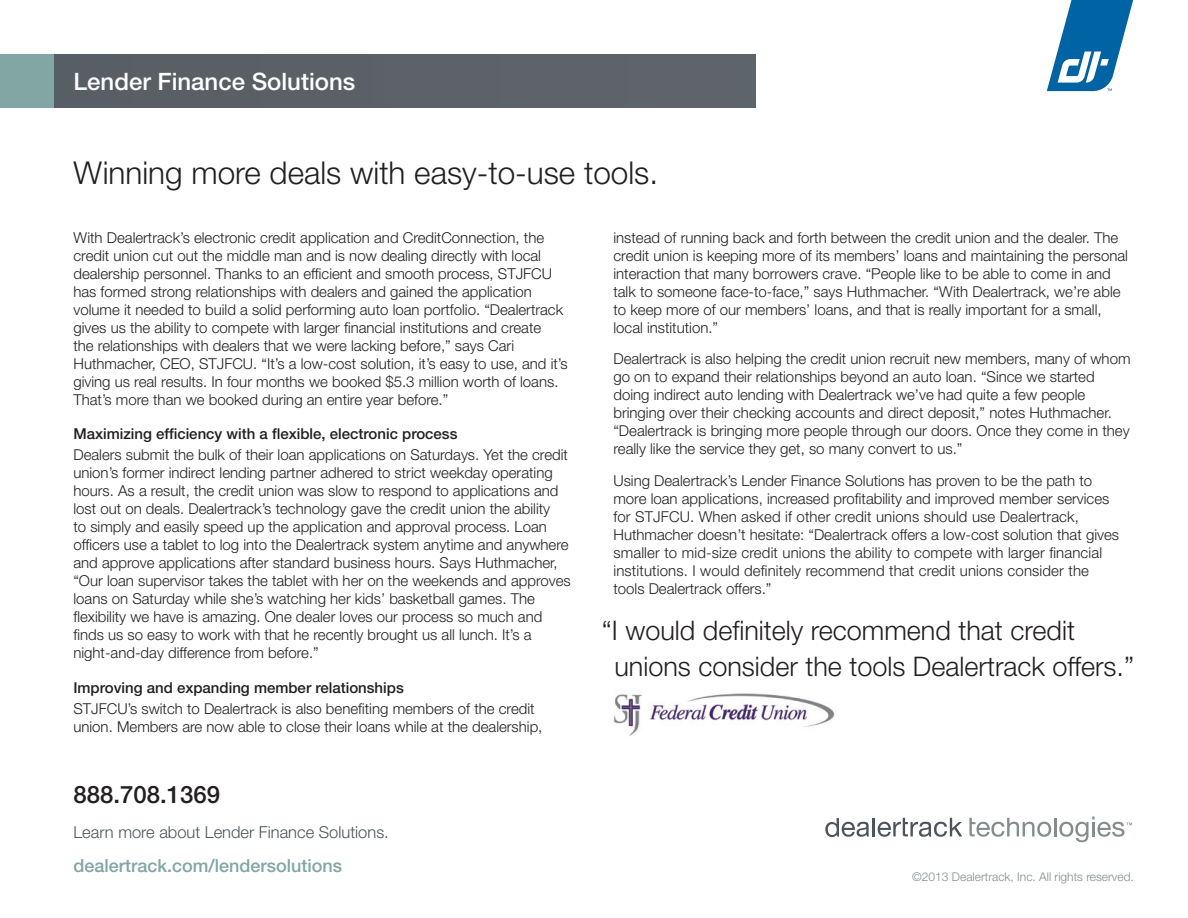
<style>
.page{position:relative;width:1188px;height:918px;background:#fff}
.page>*{position:absolute;margin:0;border:0;box-sizing:border-box;transform-origin:0 0}
.t1{font:300 31.5px "Helvetica Neue LT Std";color:#231f20}
.t2{font:300 27px/36px "Helvetica Neue LT Std";color:#231f20}
.t3{font:500 24px "Helvetica Neue LT Std";color:#fff}
.t4{font:500 24px "Helvetica Neue LT Std";color:#231f20}
.t5{font:500 18px "Helvetica Neue LT Std";color:#81a6a3}
.t6{font:300 16.5px "Helvetica Neue LT Std";color:#4e535c}
.t7{font:300 15px/18px "Helvetica Neue LT Std";color:#231f20}
.t8{font:500 15px "Helvetica Neue LT Std";color:#231f20}
.t9{font:300 12px "Helvetica Neue LT Std";color:#848c8c}
</style>
<div class="page">
<hr style="left:872px;top:818px;width:3px;height:18px;background:#4e535c">
<svg style="left:969px;top:818px;width:82px;height:19px"></svg>
<hr style="left:1054px;top:818px;width:3px;height:18px;background:#848c8c">
<svg style="left:878px;top:818px;width:84px;height:19px"></svg>
<svg style="left:825px;top:818px;width:44px;height:19px"></svg>
<svg style="left:1059px;top:817px;width:73px;height:25px"></svg>
<svg style="left:1047px;top:0;width:87px;height:91px"></svg>
<div style="left:54px;top:54px;width:702px;height:54px;background:#5c6268"></div>
<div style="left:0;top:54px;width:54px;height:54px;background:#81a6a3"></div>
<img style="left:613px;top:693px;width:222px;height:43px">
<h3 class="t3" style="left:73px;top:67px;width:283px">Lender Finance Solutions</h3>
<h1 class="t1" style="left:73px;top:154px;width:586px">Winning more deals with easy-to-use tools.</h1>
<p class="t7" style="left:73px;top:228px;width:496px">With Dealertrack’s electronic credit application and CreditConnection, the credit union cut out the middle man and is now dealing directly with local dealership personnel. Thanks to an efficient and smooth process, STJFCU has formed strong relationships with dealers and gained the application volume it needed to build a solid performing auto loan portfolio. “Dealertrack gives us the ability to compete with larger financial institutions and create<br>the relationships with dealers that we were lacking before,” says Cari Huthmacher, CEO, STJFCU. “It’s a low-cost solution, it’s easy to use, and it’s giving us real results. In four months we booked $5.3 million worth of loans.<br>That’s more than we booked during an entire year before.”</p>
<p class="t8" style="left:73px;top:425px;width:386px">Maximizing efficiency with a flexible, electronic process</p>
<p class="t7" style="left:73px;top:446px;width:499px">Dealers submit the bulk of their loan applications on Saturdays. Yet the credit union’s former indirect lending partner adhered to strict weekday operating hours. As a result, the credit union was slow to respond to applications and lost out on deals. Dealertrack’s technology gave the credit union the ability<br>to simply and easily speed up the application and approval process. Loan officers use a tablet to log into the Dealertrack system anytime and anywhere and approve applications after standard business hours. Says Huthmacher, “Our loan supervisor takes the tablet with her on the weekends and approves loans on Saturday while she’s watching her kids’ basketball games. The flexibility we have is amazing. One dealer loves our process so much and finds us so easy to work with that he recently brought us all lunch. It’s a night-and-day difference from before.”</p>
<p class="t8" style="left:73px;top:679px;width:332px">Improving and expanding member relationships</p>
<p class="t7" style="left:73px;top:699px;width:471px">STJFCU’s switch to Dealertrack is also benefiting members of the credit union. Members are now able to close their loans while at the dealership,</p>
<h3 class="t4" style="left:73px;top:780px;width:148px">888.708.1369</h3>
<p class="t6" style="left:73px;top:822px;width:317px">Learn more about Lender Finance Solutions.</p>
<p class="t5" style="left:73px;top:855px;width:270px">dealertrack.com/lendersolutions</p>
<p class="t7" style="left:613px;top:228px;width:516px">instead of running back and forth between the credit union and the dealer. The credit union is keeping more of its members’ loans and maintaining the personal interaction that many borrowers crave. “People like to be able to come in and talk to someone face-to-face,” says Huthmacher. “With Dealertrack, we’re able to keep more of our members’ loans, and that is really important for a small, local institution.”</p>
<p class="t7" style="left:613px;top:350px;width:519px">Dealertrack is also helping the credit union recruit new members, many of whom go on to expand their relationships beyond an auto loan. “Since we started doing indirect auto lending with Dealertrack we’ve had quite a few people bringing over their checking accounts and direct deposit,” notes Huthmacher. “Dealertrack is bringing more people through our doors. Once they come in they really like the service they get, so many convert to us.”</p>
<p class="t7" style="left:613px;top:471px;width:507px">Using Dealertrack’s Lender Finance Solutions has proven to be the path to more loan applications, increased profitability and improved member services for STJFCU. When asked if other credit unions should use Dealertrack, Huthmacher doesn’t hesitate: “Dealertrack offers a low-cost solution that gives smaller to mid-size credit unions the ability to compete with larger financial institutions. I would definitely recommend that credit unions consider the tools Dealertrack offers.”</p>
<h2 class="t2" style="left:614px;top:612px;width:521px;text-indent:-13px">“I would definitely recommend that credit unions consider the tools Dealertrack offers.”</h2>
<p class="t9" style="left:912px;top:869px;width:223px">©2013 Dealertrack, Inc. All rights reserved.</p>
</div>
